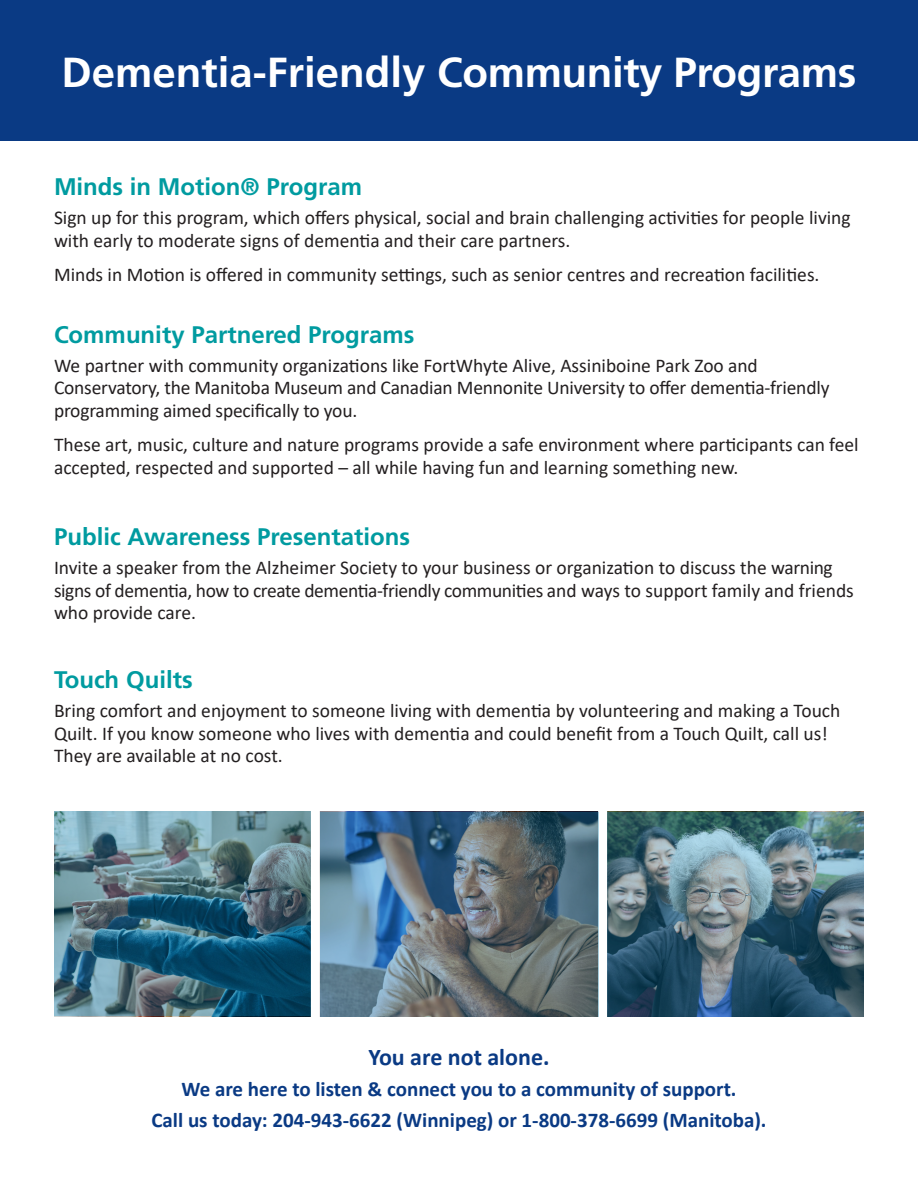
<style>
.page{position:relative;width:918px;height:1188px;background:#fff}
.page>*{position:absolute;margin:0;border:0;box-sizing:border-box;transform-origin:0 0}
.t1{font:700 42px "Frutiger LT Std";letter-spacing:-.01em;color:#fff}
.copy{font:700 24px "Frutiger LT Std";color:#009ba0}
.copy-2{font:700 24px "Calibri";color:#0a3a84}
.copy-3{font:700 21px "Calibri";color:#0a3a84}
.copy-4{font:19.5px/22.5px "Calibri";color:#231f20}
</style>
<div class="page">
<div style="left:0;top:0;width:918px;height:140px;background:#0a3a84"></div>
<img style="left:54px;top:811px;width:257px;height:205px">
<img style="left:607px;top:812px;width:257px;height:205px">
<img style="left:320px;top:812px;width:278px;height:205px">
<p class="t1" style="left:62px;top:47px;width:796px">Dementia-Friendly Community Programs</p>
<p class="copy" style="left:54px;top:173px;width:310px">Minds in Motion® Program</p>
<p class="copy-4" style="left:54px;top:206px;width:798px">Sign up for this program, which offers physical, social and brain challenging activities for people living with early to moderate signs of dementia and their care partners.</p>
<p class="copy-4" style="left:54px;top:263px;width:767px">Minds in Motion is offered in community settings, such as senior centres and recreation facilities.</p>
<p class="copy" style="left:54px;top:320px;width:362px">Community Partnered Programs</p>
<p class="copy-4" style="left:54px;top:354px;width:777px">We partner with community organizations like FortWhyte Alive, Assiniboine Park Zoo and<br>Conservatory, the Manitoba Museum and Canadian Mennonite University to offer dementia-friendly programming aimed specifically to you.</p>
<p class="copy-4" style="left:54px;top:433px;width:806px">These art, music, culture and nature programs provide a safe environment where participants can feel accepted, respected and supported – all while having fun and learning something new.</p>
<p class="copy" style="left:54px;top:523px;width:358px">Public Awareness Presentations</p>
<p class="copy-4" style="left:54px;top:556px;width:801px">Invite a speaker from the Alzheimer Society to your business or organization to discuss the warning signs of dementia, how to create dementia-friendly communities and ways to support family and friends who provide care.</p>
<p class="copy" style="left:54px;top:666px;width:140px">Touch Quilts</p>
<p class="copy-4" style="left:54px;top:699px;width:788px">Bring comfort and enjoyment to someone living with dementia by volunteering and making a Touch<br>Quilt. If you know someone who lives with dementia and could benefit from a Touch Quilt, call us!<br>They are available at no cost.</p>
<p class="copy-2" style="left:369px;top:1040px;width:182px">You are not alone.</p>
<p class="copy-3" style="left:181px;top:1074px;width:557px">We are here to listen &amp; connect you to a community of support.</p>
<p class="copy-3" style="left:151px;top:1105px;width:617px">Call us today: 204-943-6622 (Winnipeg) or 1-800-378-6699 (Manitoba).</p>
</div>
